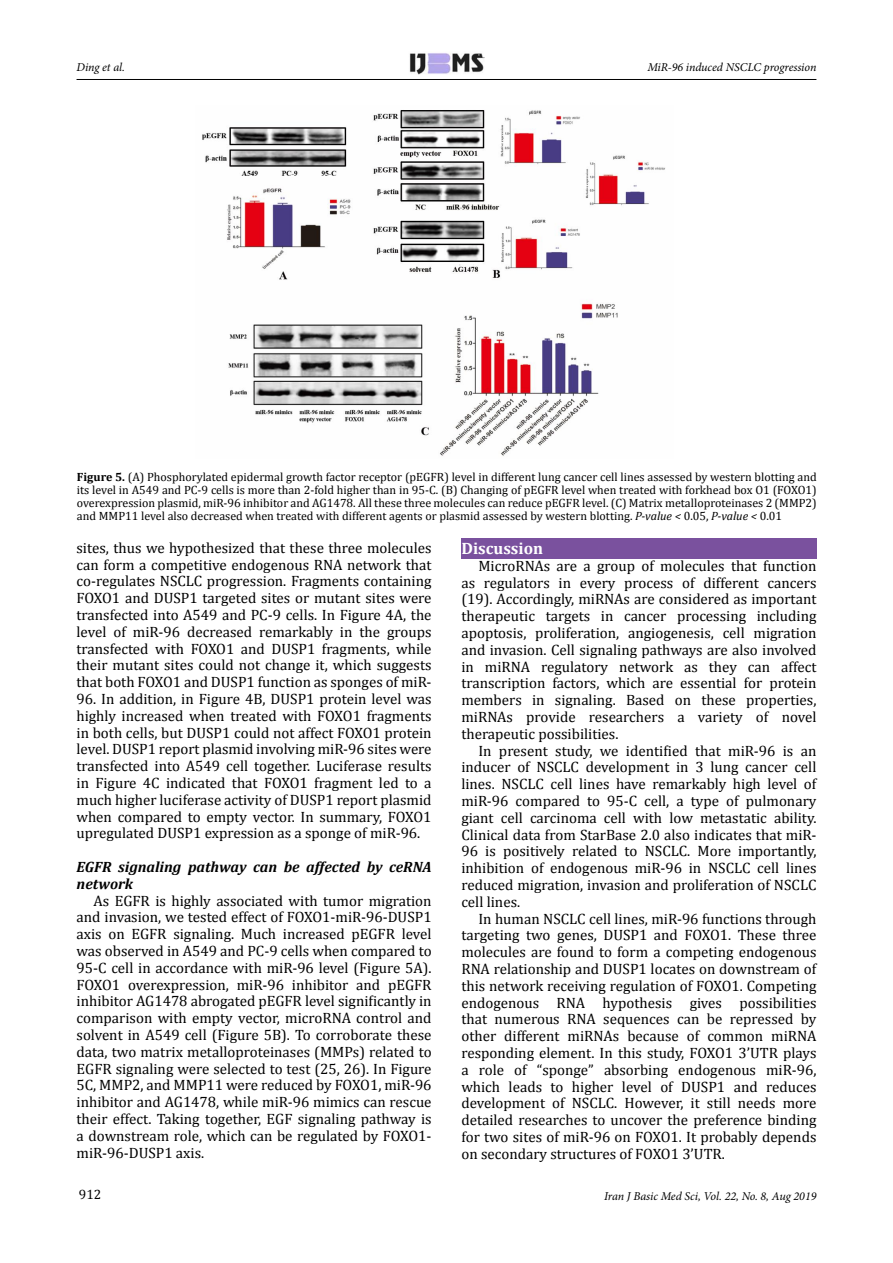
<style>
.page{position:relative;width:893px;height:1263px;background:#fff}
.page>*{position:absolute;margin:0;border:0;box-sizing:border-box;transform-origin:0 0}
.t1{font:700 16.5px "Cambria";color:#fff}
.t2{font:15px/16.8px "Cambria";color:#000;text-align:justify}
.t3{font:italic 700 15px/16.8px "Cambria";color:#000}
.t4{font:13.5px "Cambria";color:#000}
.t5{font:12px/12.9px "Cambria";color:#000;text-align:justify}
.t6{font:italic 12px "Minion Pro";letter-spacing:-.01em;color:#000}
.s1{font-weight:700}
.s2{font-style:italic}
</style>
<div class="page">
<img style="left:409px;top:53px;width:76px;height:21px">
<hr style="left:77px;top:79px;width:739px;height:1px;background:#000">
<div style="left:461px;top:538px;width:355px;height:20px;background:#7a519e"></div>
<img style="left:202px;top:110px;width:463px;height:346px">
<p class="t6" style="left:77px;top:59px;width:50px">Ding et al.</p>
<p class="t6" style="left:647px;top:59px;width:171px">MiR-96 induced NSCLC progression</p>
<p class="t5" style="left:77px;top:471px;width:741px"><span class="s1">Figure 5.</span> (A) Phosphorylated epidermal growth factor receptor (pEGFR) level in different lung cancer cell lines assessed by western blotting and its level in A549 and PC-9 cells is more than 2-fold higher than in 95-C. (B) Changing of pEGFR level when treated with forkhead box O1 (FOXO1) overexpression plasmid, miR-96 inhibitor and AG1478. All these three molecules can reduce pEGFR level. (C) Matrix metalloproteinases 2 (MMP2) and MMP11 level also decreased when treated with different agents or plasmid assessed by western blotting. <span class="s2">P-value &lt;</span> 0.05, <span class="s2">P-value &lt;</span> 0.01</p>
<p class="t2" style="left:77px;top:539px;width:357px">sites, thus we hypothesized that these three molecules can form a competitive endogenous RNA network that co-regulates NSCLC progression. Fragments containing FOXO1 and DUSP1 targeted sites or mutant sites were transfected into A549 and PC-9 cells. In Figure 4A, the level of miR-96 decreased remarkably in the groups transfected with FOXO1 and DUSP1 fragments, while their mutant sites could not change it, which suggests that both FOXO1 and DUSP1 function as sponges of miR-</p>
<p class="t2" style="left:77px;top:690px;width:357px">96. In addition, in Figure 4B, DUSP1 protein level was highly increased when treated with FOXO1 fragments in both cells, but DUSP1 could not affect FOXO1 protein level. DUSP1 report plasmid involving miR-96 sites were transfected into A549 cell together. Luciferase results in Figure 4C indicated that FOXO1 fragment led to a much higher luciferase activity of DUSP1 report plasmid when compared to empty vector. In summary, FOXO1 upregulated DUSP1 expression as a sponge of miR-96.</p>
<p class="t3" style="left:77px;top:858px;width:357px">EGFR signaling pathway can be affected by ceRNA network</p>
<p class="t2" style="left:77px;top:892px;width:357px;text-indent:17px">As EGFR is highly associated with tumor migration and invasion, we tested effect of FOXO1-miR-96-DUSP1 axis on EGFR signaling. Much increased pEGFR level was observed in A549 and PC-9 cells when compared to 95-C cell in accordance with miR-96 level (Figure 5A).<br>FOXO1 overexpression, miR-96 inhibitor and pEGFR inhibitor AG1478 abrogated pEGFR level significantly in comparison with empty vector, microRNA control and solvent in A549 cell (Figure 5B). To corroborate these data, two matrix metalloproteinases (MMPs) related to EGFR signaling were selected to test (25, 26). In Figure 5C, MMP2, and MMP11 were reduced by FOXO1, miR-96 inhibitor and AG1478, while miR-96 mimics can rescue their effect. Taking together, EGF signaling pathway is a downstream role, which can be regulated by FOXO1- miR-96-DUSP1 axis.</p>
<p class="t4" style="left:79px;top:1187px;width:24px">912</p>
<p class="t1" style="left:461px;top:537px;width:83px">Discussion</p>
<p class="t2" style="left:461px;top:557px;width:357px;text-indent:17px">MicroRNAs are a group of molecules that function as regulators in every process of different cancers (19). Accordingly, miRNAs are considered as important therapeutic targets in cancer processing including apoptosis, proliferation, angiogenesis, cell migration and invasion. Cell signaling pathways are also involved in miRNA regulatory network as they can affect transcription factors, which are essential for protein members in signaling. Based on these properties, miRNAs provide researchers a variety of novel therapeutic possibilities.</p>
<p class="t2" style="left:461px;top:742px;width:357px;text-indent:17px">In present study, we identified that miR-96 is an inducer of NSCLC development in 3 lung cancer cell lines. NSCLC cell lines have remarkably high level of miR-96 compared to 95-C cell, a type of pulmonary giant cell carcinoma cell with low metastatic ability.<br>Clinical data from StarBase 2.0 also indicates that miR-96 is positively related to NSCLC. More importantly, inhibition of endogenous miR-96 in NSCLC cell lines reduced migration, invasion and proliferation of NSCLC cell lines.</p>
<p class="t2" style="left:461px;top:910px;width:357px;text-indent:17px">In human NSCLC cell lines, miR-96 functions through targeting two genes, DUSP1 and FOXO1. These three molecules are found to form a competing endogenous RNA relationship and DUSP1 locates on downstream of this network receiving regulation of FOXO1. Competing endogenous RNA hypothesis gives possibilities that numerous RNA sequences can be repressed by other different miRNAs because of common miRNA responding element. In this study, FOXO1 3’UTR plays a role of “sponge” absorbing endogenous miR-96, which leads to higher level of DUSP1 and reduces development of NSCLC. However, it still needs more detailed researches to uncover the preference binding for two sites of miR-96 on FOXO1. It probably depends on secondary structures of FOXO1 3’UTR.</p>
<p class="t6" style="left:604px;top:1187px;width:214px">Iran J Basic Med Sci, Vol. 22, No. 8, Aug 2019</p>
</div>
